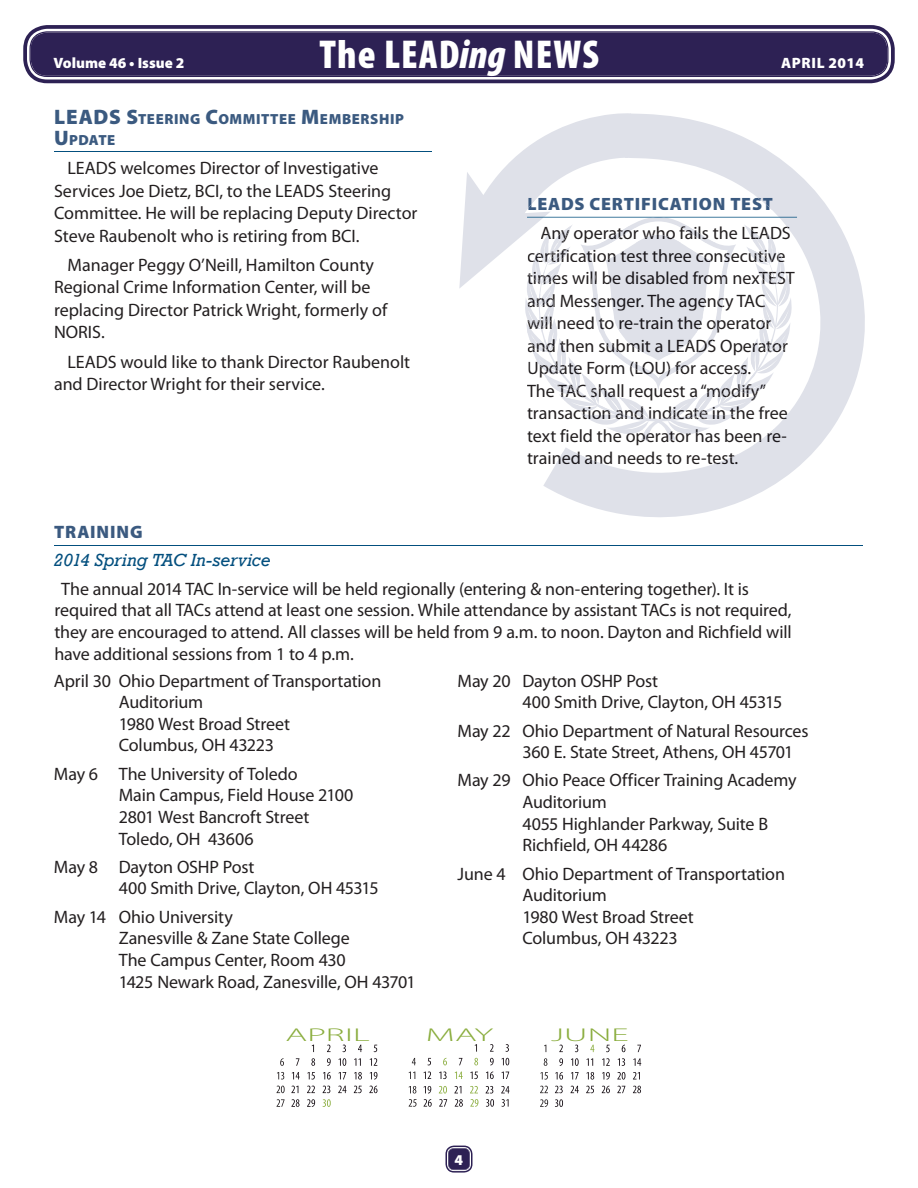
<style>
.page{position:relative;width:918px;height:1188px;background:#fff}
.page>*{position:absolute;margin:0;border:0;box-sizing:border-box;transform-origin:0 0}
.t1{font:900 condensed 40.5px "Myriad Pro";letter-spacing:.025em;color:#fff}
.t2{font:300 18.6px "Myriad Pro";letter-spacing:.005em;color:#8aad3e;scale:2 1}
.t3{font:18px/21.6px "Myriad Pro";letter-spacing:-.005em;color:#231f20}
.t4{font:900 18px "Myriad Pro";letter-spacing:.045em;color:#3b5a80}
.t5{font:italic 18px "Rockwell";letter-spacing:-.005em;color:#034f7e}
.t6{font:900 15px "Myriad Pro";color:#fff}
.t7{font:900 15px "Myriad Pro";letter-spacing:.045em;color:#fff}
.t8{font:900 14.7px/21px "Myriad Pro";letter-spacing:.04em;color:#3b5a80}
.s1{font-style:italic}
.s2{font-size:21px}
</style>
<div class="page">
<svg style="left:445px;top:1146px;width:28px;height:27px"></svg>
<svg style="left:501px;top:113px;width:364px;height:404px;fill:#e0e2ea"></svg>
<svg style="left:327px;top:1045px;width:4px;height:7px"></svg>
<svg style="left:343px;top:1045px;width:3px;height:7px"></svg>
<svg style="left:358px;top:1045px;width:4px;height:7px"></svg>
<svg style="left:374px;top:1045px;width:3px;height:7px"></svg>
<svg style="left:280px;top:1058px;width:4px;height:8px"></svg>
<svg style="left:296px;top:1058px;width:3px;height:8px"></svg>
<svg style="left:311px;top:1058px;width:4px;height:8px"></svg>
<svg style="left:327px;top:1058px;width:4px;height:8px"></svg>
<svg style="left:339px;top:1058px;width:7px;height:8px"></svg>
<svg style="left:354px;top:1058px;width:7px;height:8px"></svg>
<svg style="left:370px;top:1058px;width:7px;height:8px"></svg>
<svg style="left:277px;top:1072px;width:7px;height:8px"></svg>
<svg style="left:292px;top:1072px;width:8px;height:7px"></svg>
<svg style="left:307px;top:1072px;width:8px;height:8px"></svg>
<svg style="left:323px;top:1072px;width:8px;height:8px"></svg>
<svg style="left:339px;top:1072px;width:7px;height:7px"></svg>
<svg style="left:354px;top:1072px;width:8px;height:8px"></svg>
<svg style="left:370px;top:1072px;width:7px;height:8px"></svg>
<svg style="left:277px;top:1086px;width:8px;height:7px"></svg>
<svg style="left:291px;top:1086px;width:7px;height:7px"></svg>
<svg style="left:307px;top:1086px;width:8px;height:7px"></svg>
<svg style="left:323px;top:1086px;width:7px;height:7px"></svg>
<svg style="left:338px;top:1086px;width:8px;height:7px"></svg>
<svg style="left:354px;top:1086px;width:8px;height:7px"></svg>
<svg style="left:369px;top:1086px;width:8px;height:7px"></svg>
<svg style="left:277px;top:1099px;width:8px;height:8px"></svg>
<svg style="left:291px;top:1099px;width:9px;height:8px"></svg>
<svg style="left:307px;top:1099px;width:8px;height:8px"></svg>
<svg style="left:323px;top:1099px;width:8px;height:8px"></svg>
<svg style="left:490px;top:1044px;width:4px;height:8px"></svg>
<svg style="left:506px;top:1044px;width:3px;height:8px"></svg>
<svg style="left:412px;top:1058px;width:4px;height:7px"></svg>
<svg style="left:428px;top:1058px;width:3px;height:7px"></svg>
<svg style="left:443px;top:1058px;width:4px;height:7px"></svg>
<svg style="left:459px;top:1058px;width:3px;height:7px"></svg>
<svg style="left:474px;top:1058px;width:4px;height:7px"></svg>
<svg style="left:490px;top:1058px;width:4px;height:7px"></svg>
<svg style="left:502px;top:1058px;width:7px;height:7px"></svg>
<svg style="left:409px;top:1072px;width:6px;height:7px"></svg>
<svg style="left:424px;top:1072px;width:7px;height:7px"></svg>
<svg style="left:439px;top:1072px;width:8px;height:7px"></svg>
<svg style="left:455px;top:1072px;width:8px;height:7px"></svg>
<svg style="left:470px;top:1072px;width:8px;height:7px"></svg>
<svg style="left:486px;top:1072px;width:8px;height:7px"></svg>
<svg style="left:502px;top:1072px;width:7px;height:7px"></svg>
<svg style="left:454px;top:1086px;width:7px;height:7px"></svg>
<svg style="left:470px;top:1086px;width:8px;height:7px"></svg>
<svg style="left:501px;top:1086px;width:8px;height:7px"></svg>
<svg style="left:409px;top:1086px;width:7px;height:21px"></svg>
<svg style="left:424px;top:1086px;width:8px;height:21px"></svg>
<svg style="left:439px;top:1086px;width:8px;height:21px"></svg>
<svg style="left:455px;top:1099px;width:8px;height:8px"></svg>
<svg style="left:470px;top:1099px;width:8px;height:8px"></svg>
<svg style="left:486px;top:1086px;width:8px;height:21px"></svg>
<svg style="left:502px;top:1099px;width:7px;height:8px"></svg>
<svg style="left:559px;top:1045px;width:4px;height:7px"></svg>
<svg style="left:575px;top:1045px;width:3px;height:7px"></svg>
<svg style="left:590px;top:1045px;width:4px;height:7px"></svg>
<svg style="left:606px;top:1045px;width:4px;height:7px"></svg>
<svg style="left:622px;top:1045px;width:3px;height:7px"></svg>
<svg style="left:637px;top:1045px;width:4px;height:7px"></svg>
<svg style="left:544px;top:1058px;width:3px;height:8px"></svg>
<svg style="left:559px;top:1058px;width:4px;height:8px"></svg>
<svg style="left:571px;top:1058px;width:8px;height:8px"></svg>
<svg style="left:586px;top:1058px;width:7px;height:8px"></svg>
<svg style="left:602px;top:1058px;width:8px;height:8px"></svg>
<svg style="left:618px;top:1058px;width:7px;height:8px"></svg>
<svg style="left:633px;top:1058px;width:8px;height:8px"></svg>
<svg style="left:540px;top:1072px;width:8px;height:8px"></svg>
<svg style="left:555px;top:1072px;width:8px;height:8px"></svg>
<svg style="left:571px;top:1072px;width:8px;height:7px"></svg>
<svg style="left:586px;top:1072px;width:8px;height:8px"></svg>
<svg style="left:602px;top:1072px;width:8px;height:8px"></svg>
<svg style="left:617px;top:1072px;width:8px;height:8px"></svg>
<svg style="left:633px;top:1072px;width:7px;height:7px"></svg>
<svg style="left:540px;top:1086px;width:8px;height:7px"></svg>
<svg style="left:555px;top:1086px;width:8px;height:7px"></svg>
<svg style="left:571px;top:1086px;width:8px;height:7px"></svg>
<svg style="left:586px;top:1086px;width:8px;height:7px"></svg>
<svg style="left:602px;top:1086px;width:8px;height:7px"></svg>
<svg style="left:617px;top:1086px;width:8px;height:7px"></svg>
<svg style="left:633px;top:1086px;width:8px;height:7px"></svg>
<svg style="left:540px;top:1099px;width:8px;height:8px"></svg>
<svg style="left:555px;top:1099px;width:8px;height:8px"></svg>
<hr style="left:54px;top:545px;width:809px;height:1px;background:#034f7e">
<svg style="left:459px;top:172px;width:338px;height:273px"></svg>
<svg style="left:556px;top:452px;width:182px;height:13px"></svg>
<svg style="left:23px;top:25px;width:872px;height:58px"></svg>
<svg style="left:29px;top:31px;width:860px;height:46px;background:#312557"></svg>
<hr style="left:54px;top:152px;width:378px;height:1px;background:#034f7e">
<p class="t6" style="left:53px;top:54px;width:132px">Volume 46 • Issue 2</p>
<h1 class="t1" style="left:320px;top:32px;width:281px">The LEAD<span class="s1">ing</span> NEWS</h1>
<p class="t7" style="left:781px;top:54px;width:84px">APRIL 2014</p>
<p class="t8" style="left:54px;top:108px;width:351px"><span class="s2">LEADS</span> <span class="s2">S</span>TEERING <span class="s2">C</span>OMMITTEE <span class="s2">M</span>EMBERSHIP<br><span class="s2">U</span>PDATE</p>
<p class="t3" style="left:54px;top:157px;width:365px;line-height:22.5px;text-indent:14px">LEADS welcomes Director of Investigative Services Joe Dietz, BCI, to the LEADS Steering Committee. He will be replacing Deputy Director Steve Raubenolt who is retiring from BCI.</p>
<p class="t3" style="left:54px;top:254px;width:335px;line-height:22.5px;text-indent:14px">Manager Peggy O’Neill, Hamilton County Regional Crime Information Center, will be replacing Director Patrick Wright, formerly of NORIS.</p>
<p class="t3" style="left:54px;top:351px;width:358px;line-height:22.5px;text-indent:14px">LEADS would like to thank Director Raubenolt and Director Wright for their service.</p>
<p class="t4" style="left:54px;top:522px;width:90px">TRAINING</p>
<p class="t5" style="left:54px;top:550px;width:218px">2014 Spring TAC In-service</p>
<p class="t4" style="left:527px;top:194px;width:247px">LEADS CERTIFICATION TEST</p>
<p class="t3" style="left:527px;top:222px;width:269px;line-height:22.5px;text-indent:14px">Any operator who fails the LEADS certification test three consecutive times will be disabled from nexTEST and Messenger. The agency TAC will need to re-train the operator and then submit a LEADS Operator Update Form (LOU) for access.<br>The TAC shall request a “modify” transaction and indicate in the free text field the operator has been re&shy;trained and needs to re-test.</p>
<p class="t3" style="left:54px;top:578px;width:739px;text-indent:7px">The annual 2014 TAC In-service will be held regionally (entering &amp; non-entering together). It is required that all TACs attend at least one session. While attendance by assistant TACs is not required, they are encouraged to attend. All classes will be held from 9 a.m. to noon. Dayton and Richfield will have additional sessions from 1 to 4 p.m.</p>
<p class="t3" style="left:119px;top:670px;width:264px;text-indent:-65px">April 30 Ohio Department of Transportation<br>Auditorium<br>1980 West Broad Street<br>Columbus, OH 43223</p>
<p class="t3" style="left:119px;top:763px;width:236px;text-indent:-65px">May 6 The University of Toledo<br>Main Campus, Field House 2100<br>2801 West Bancroft Street<br>Toledo, OH 43606</p>
<p class="t3" style="left:119px;top:856px;width:261px;text-indent:-65px">May 8 Dayton OSHP Post<br>400 Smith Drive, Clayton, OH 45315</p>
<p class="t3" style="left:119px;top:906px;width:298px;text-indent:-65px">May 14 Ohio University<br>Zanesville &amp; Zane State College<br>The Campus Center, Room 430<br>1425 Newark Road, Zanesville, OH 43701</p>
<p class="t3" style="left:522px;top:670px;width:261px;text-indent:-65px">May 20 Dayton OSHP Post<br>400 Smith Drive, Clayton, OH 45315</p>
<p class="t3" style="left:522px;top:720px;width:288px;text-indent:-65px">May 22 Ohio Department of Natural Resources<br>360 E. State Street, Athens, OH 45701</p>
<p class="t3" style="left:522px;top:770px;width:276px;text-indent:-65px">May 29 Ohio Peace Officer Training Academy<br>Auditorium<br>4055 Highlander Parkway, Suite B<br>Richfield, OH 44286</p>
<p class="t3" style="left:522px;top:863px;width:264px;text-indent:-65px">June 4 Ohio Department of Transportation<br>Auditorium<br>1980 West Broad Street<br>Columbus, OH 43223</p>
<p class="t2" style="left:286px;top:1025px;width:44px">APRIL</p>
<p class="t2" style="left:426px;top:1025px;width:35px">MAY</p>
<p class="t2" style="left:551px;top:1025px;width:40px">JUNE</p>
<p class="t6" style="left:455px;top:1151px;width:10px">4</p>
</div>
